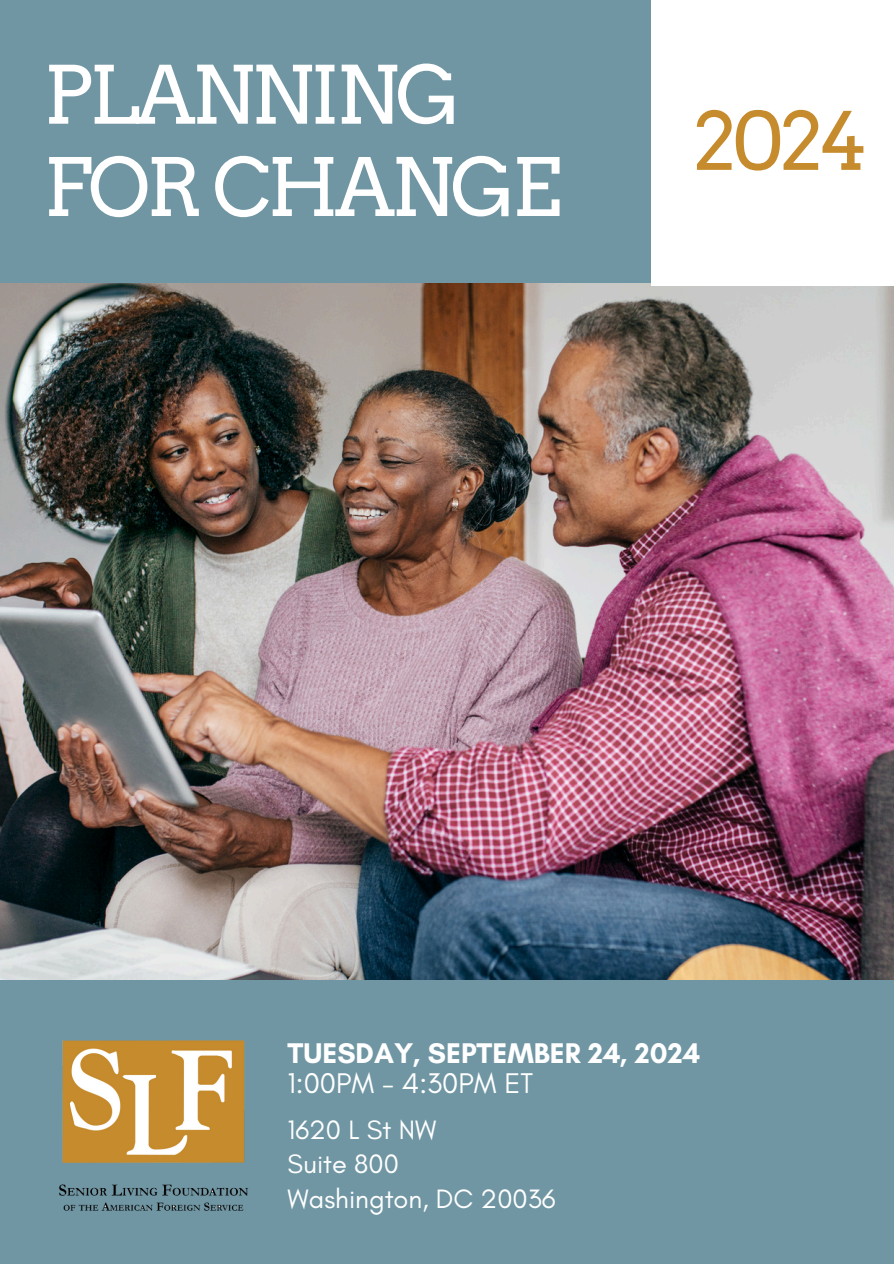
<style>
.page{position:relative;width:894px;height:1264px;background:#fff}
.page>*{position:absolute;margin:0;border:0;box-sizing:border-box;transform-origin:0 0}
.t1{font:79.65px/92.2px "Arvo";letter-spacing:-.05em;color:#fff}
.t2{font:79.65px "Arvo";color:#c68b2d}
.t3{font:700 28.95px/29.2px "Glacial Indifference";color:#fff}
.t4{font:27.15px "Glacial Indifference";color:#fff}
.s1{font-weight:400}
</style>
<div class="page">
<div style="left:0;top:0;width:893px;height:1263px;background:#7096a3"></div>
<img style="left:0;top:283px;width:893px;height:696px">
<img style="left:59px;top:1040px;width:190px;height:171px">
<div style="left:650px;top:0;width:243px;height:285px;background:#fff"></div>
<h1 class="t1" style="left:44px;top:49px;width:519px">PLANNING<br>FOR CHANGE</h1>
<p class="t2" style="left:693px;top:93px;width:175px">2024</p>
<p class="t3" style="left:287px;top:1038px;width:414px">TUESDAY, SEPTEMBER 24, 2024<br><span class="s1">1:00PM - 4:30PM ET</span></p>
<h2 class="t4" style="left:287px;top:1112px;width:150px">1620 L St NW</h2>
<p class="t4" style="left:287px;top:1147px;width:113px">Suite 800</p>
<p class="t4" style="left:287px;top:1182px;width:269px">Washington, DC 20036</p>
</div>
